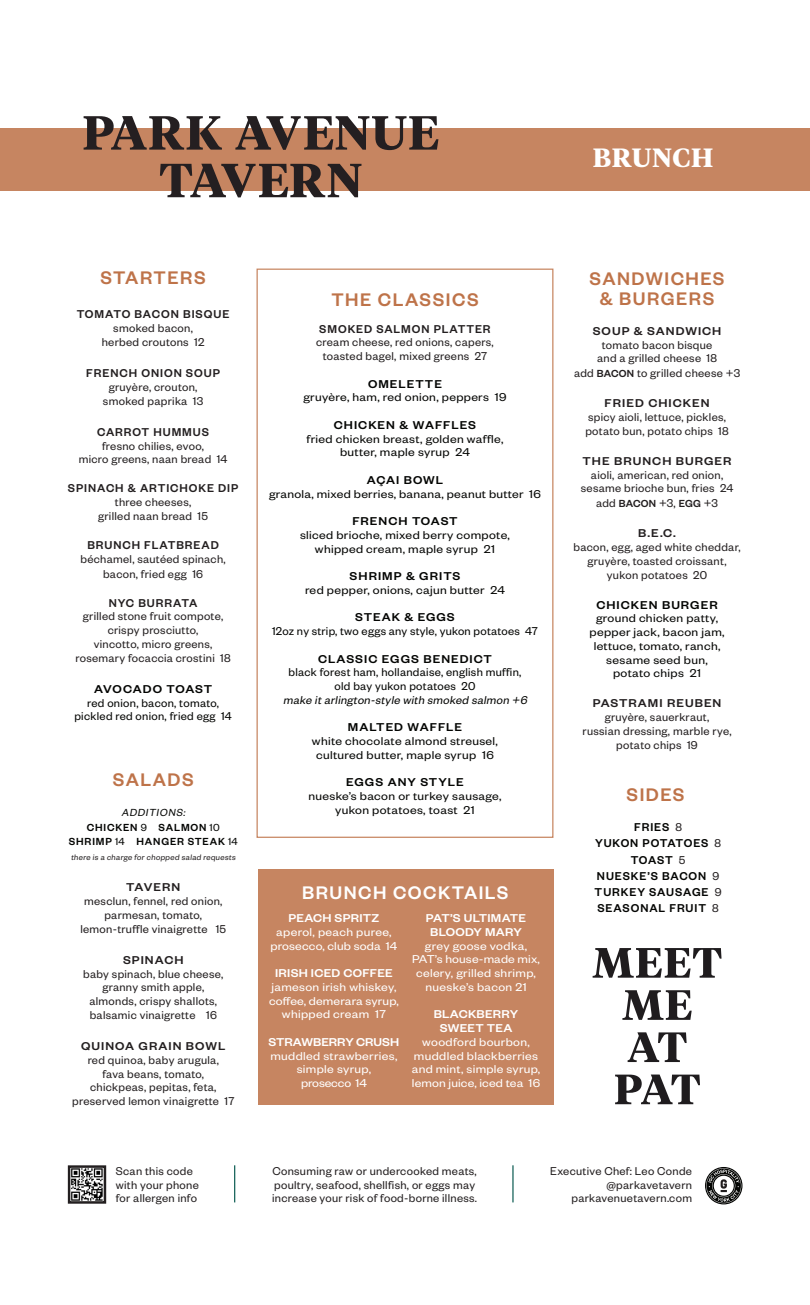
<style>
.page{position:relative;width:810px;height:1305px;background:#fff}
.page>*{position:absolute;margin:0;border:0;box-sizing:border-box;transform-origin:0 0}
.t1{font:700 26.38px "Tiempos Headline";letter-spacing:.025em;color:#fff}
.t2{font:500 20px/20px "Founders Grotesk";letter-spacing:.075em;color:#be7349;text-align:center}
.t3{font:500 20px "Founders Grotesk";letter-spacing:.075em;color:#fff}
.t4{font:12.5px/13.8px "Founders Grotesk";letter-spacing:.025em;color:#231f20;text-align:center}
.t5{font:12.5px/13.8px "Founders Grotesk";letter-spacing:.025em;color:#040503;text-align:center;scale:1.09 1}
.t6{font:12.5px/13.8px "Founders Grotesk";letter-spacing:.025em;color:#fff;text-align:center;scale:1.09 1}
.t7{font:12.5px/13.8px "Founders Grotesk";letter-spacing:.025em;color:#040503;text-align:center}
.t8{font:500 12.5px "Founders Grotesk";letter-spacing:.075em;color:#040503;scale:1.09 1}
.t9{font:500 12.5px "Founders Grotesk";letter-spacing:.075em;color:#231f20}
.t10{font:500 12.5px "Founders Grotesk";letter-spacing:.075em;color:#231f20;scale:1.09 1}
.t11{font:500 12.5px "Founders Grotesk";letter-spacing:.075em;color:#040503}
.t12{font:500 12.5px/13.8px "Founders Grotesk";letter-spacing:.02em;color:#fff;text-align:center;scale:1.09 1}
.t13{font:500 12.5px "Founders Grotesk";color:#fff;scale:1.09 1}
.t14{font:500 12.5px "Founders Grotesk";letter-spacing:.045em;color:#040503;scale:1.09 1}
.t15{font:500 11.25px/14px "Founders Grotesk";letter-spacing:.075em;color:#040503;text-align:center}
.t16{font:8.75px "Founders Grotesk";color:#231f20}
.s1{font-weight:500}
.s2{font-weight:400;font-style:italic}
.s3{font-weight:400}
.s4{font-style:italic}
.s5{font-weight:500;font-size:11.25px}
.s6{font-weight:400;color:#231f20}
</style>
<div class="page">
<div style="left:258px;top:869px;width:295px;height:236px;background:#c68561"></div>
<div style="left:257px;top:269px;width:296px;height:569px;border:1px solid #be7349"></div>
<div style="left:1px;top:128px;width:809px;height:63px;background:#c68561"></div>
<svg style="left:84px;top:116px;width:138px;height:34px"></svg>
<svg style="left:235px;top:116px;width:203px;height:34px"></svg>
<svg style="left:160px;top:164px;width:202px;height:33px"></svg>
<svg style="left:705px;top:1167px;width:37px;height:37px"></svg>
<svg style="left:706px;top:1168px;width:35px;height:35px"></svg>
<svg style="left:593px;top:948px;width:129px;height:30px"></svg>
<svg style="left:622px;top:990px;width:70px;height:30px"></svg>
<svg style="left:628px;top:1032px;width:59px;height:30px"></svg>
<svg style="left:615px;top:1075px;width:85px;height:29px"></svg>
<hr style="left:234px;top:1165px;width:1px;height:37px;background:#146158">
<hr style="left:512px;top:1165px;width:2px;height:37px;background:#146158">
<img style="left:71px;top:1168px;width:32px;height:33px">
<div style="left:68px;top:1165px;width:38px;height:39px;border:2px solid #231f20"></div>
<p class="t1" style="left:593px;top:140px;width:122px">BRUNCH</p>
<p class="t2" style="left:101px;top:267px;width:107px">STARTERS</p>
<p class="t4" style="left:77px;top:307px;width:154px"><span class="s1">TOMATO BACON BISQUE </span>smoked bacon,<br>herbed croutons 12</p>
<p class="t4" style="left:86px;top:366px;width:135px"><span class="s1">FRENCH ONION SOUP </span>gruyère, crouton,<br>smoked paprika 13</p>
<p class="t9" style="left:97px;top:424px;width:113px">CARROT HUMMUS</p>
<p class="t4" style="left:79px;top:438px;width:150px">fresno chilies, evoo,<br>micro greens, naan bread 14</p>
<p class="t9" style="left:68px;top:481px;width:172px">SPINACH &amp; ARTICHOKE DIP</p>
<p class="t4" style="left:98px;top:495px;width:111px">three cheeses, grilled naan bread 15</p>
<p class="t9" style="left:87px;top:537px;width:133px">BRUNCH FLATBREAD</p>
<p class="t4" style="left:80px;top:551px;width:147px;line-height:15px">béchamel, sautéed spinach, bacon, fried egg 16</p>
<p class="t9" style="left:109px;top:595px;width:90px">NYC BURRATA</p>
<p class="t4" style="left:75px;top:609px;width:157px">grilled stone fruit compote, crispy prosciutto,<br>vincotto, micro greens, rosemary focaccia crostini 18</p>
<p class="t14" style="left:94px;top:681px;width:110px">AVOCADO TOAST</p>
<p class="t7" style="left:74px;top:695px;width:159px">red onion, bacon, tomato, pickled red onion, fried egg 14</p>
<p class="t2" style="left:113px;top:769px;width:82px">SALADS</p>
<p class="t15" style="left:69px;top:805px;width:170px"><span class="s2">ADDITIONS:<br></span>CHICKEN <span class="s3">9</span> SALMON <span class="s3">10<br></span>SHRIMP <span class="s3">14</span> HANGER STEAK <span class="s3">14</span></p>
<p class="t16" style="left:71px;top:851px;width:167px">there is a charge for chopped salad requests</p>
<p class="t10" style="left:126px;top:879px;width:51px">TAVERN</p>
<p class="t4" style="left:80px;top:894px;width:147px">mesclun, fennel, red onion, parmesan, tomato, lemon-truffle vinaigrette 15</p>
<p class="t10" style="left:123px;top:952px;width:57px">SPINACH</p>
<p class="t4" style="left:83px;top:966px;width:142px">baby spinach, blue cheese, granny smith apple, almonds, crispy shallots, balsamic vinaigrette 16</p>
<p class="t10" style="left:81px;top:1038px;width:134px">QUINOA GRAIN BOWL</p>
<p class="t4" style="left:72px;top:1052px;width:164px">red quinoa, baby arugula,<br>fava beans, tomato,<br>chickpeas, pepitas, feta, preserved lemon vinaigrette 17</p>
<p class="t2" style="left:331px;top:289px;width:149px">THE CLASSICS</p>
<p class="t9" style="left:319px;top:321px;width:173px">SMOKED SALMON PLATTER</p>
<p class="t4" style="left:316px;top:335px;width:179px">cream cheese, red onions, capers, toasted bagel, mixed greens 27</p>
<p class="t8" style="left:368px;top:376px;width:69px">OMELETTE</p>
<p class="t5" style="left:303px;top:390px;width:188px">gruyère, ham, red onion, peppers 19</p>
<p class="t8" style="left:334px;top:417px;width:132px">CHICKEN &amp; WAFFLES</p>
<p class="t5" style="left:306px;top:431px;width:182px">fried chicken breast, golden waffle, butter, maple syrup 24</p>
<p class="t8" style="left:367px;top:472px;width:72px">AÇAI BOWL</p>
<p class="t5" style="left:269px;top:486px;width:251px">granola, mixed berries, banana, peanut butter 16</p>
<p class="t8" style="left:352px;top:513px;width:98px">FRENCH TOAST</p>
<p class="t5" style="left:300px;top:527px;width:194px">sliced brioche, mixed berry compote, whipped cream, maple syrup 21</p>
<p class="t8" style="left:350px;top:568px;width:103px">SHRIMP &amp; GRITS</p>
<p class="t5" style="left:305px;top:582px;width:185px">red pepper, onions, cajun butter 24</p>
<p class="t8" style="left:355px;top:610px;width:93px">STEAK &amp; EGGS</p>
<p class="t7" style="left:272px;top:624px;width:267px">12oz ny strip, two eggs any style, yukon potatoes 47</p>
<p class="t8" style="left:318px;top:651px;width:161px">CLASSIC EGGS BENEDICT</p>
<p class="t7" style="left:283px;top:665px;width:248px">black forest ham, hollandaise, english muffin, old bay yukon potatoes 20<br><span class="s4">make it arlington-style with smoked salmon +6</span></p>
<p class="t5" style="left:312px;top:720px;width:172px"><span class="s1">MALTED WAFFLE<br></span>white chocolate almond streusel, cultured butter, maple syrup 16</p>
<p class="t8" style="left:346px;top:775px;width:109px">EGGS ANY STYLE</p>
<p class="t5" style="left:308px;top:789px;width:179px">nueske’s bacon or turkey sausage, yukon potatoes, toast 21</p>
<p class="t3" style="left:302px;top:880px;width:208px">BRUNCH COCKTAILS</p>
<p class="t12" style="left:288px;top:911px;width:85px">PEACH SPRITZ</p>
<p class="t6" style="left:271px;top:924px;width:118px">aperol, peach puree, prosecco, club soda 14</p>
<p class="t12" style="left:275px;top:966px;width:109px">IRISH ICED COFFEE</p>
<p class="t6" style="left:269px;top:979px;width:120px">jameson irish whiskey, coffee, demerara syrup, whipped cream 17</p>
<p class="t13" style="left:269px;top:1034px;width:121px">STRAWBERRY CRUSH</p>
<p class="t6" style="left:270px;top:1048px;width:118px">muddled strawberries, simple syrup, prosecco 14</p>
<p class="t12" style="left:426px;top:911px;width:93px">PAT’S ULTIMATE<br>BLOODY MARY</p>
<p class="t6" style="left:412px;top:938px;width:119px">grey goose vodka,<br>PAT’s house-made mix, celery, grilled shrimp, nueske’s bacon 21</p>
<p class="t12" style="left:434px;top:1007px;width:79px">BLACKBERRY<br>SWEET TEA</p>
<p class="t6" style="left:412px;top:1034px;width:119px">woodford bourbon, muddled blackberries and mint, simple syrup, lemon juice, iced tea 16</p>
<p class="t2" style="left:590px;top:267px;width:137px">SANDWICHES &amp; BURGERS</p>
<p class="t4" style="left:593px;top:323px;width:130px"><span class="s1">SOUP &amp; SANDWICH </span>tomato bacon bisque and a grilled cheese 18</p>
<p class="t4" style="left:574px;top:366px;width:168px">add <span class="s5">BACON</span> to grilled cheese +3</p>
<p class="t10" style="left:605px;top:396px;width:98px">FRIED CHICKEN</p>
<p class="t4" style="left:585px;top:410px;width:145px;text-align:left">spicy aioli, lettuce, pickles, potato bun, potato chips 18</p>
<p class="t10" style="left:583px;top:453px;width:138px">THE BRUNCH BURGER</p>
<p class="t4" style="left:581px;top:467px;width:154px">aioli, american, red onion, sesame brioche bun, fries 24</p>
<p class="t4" style="left:596px;top:496px;width:124px">add <span class="s5">BACON</span> +3, <span class="s5">EGG</span> +3</p>
<p class="t10" style="left:638px;top:526px;width:36px">B.E.C.</p>
<p class="t4" style="left:574px;top:540px;width:169px">bacon, egg, aged white cheddar, gruyère, toasted croissant, yukon potatoes 20</p>
<p class="t8" style="left:596px;top:597px;width:113px">CHICKEN BURGER</p>
<p class="t5" style="left:590px;top:611px;width:125px">ground chicken patty, pepper jack, bacon jam, lettuce, tomato, ranch, sesame seed bun, potato chips 21</p>
<p class="t10" style="left:593px;top:696px;width:120px">PASTRAMI REUBEN</p>
<p class="t4" style="left:583px;top:710px;width:151px">gruyère, sauerkraut,<br>russian dressing, marble rye, potato chips 19</p>
<p class="t2" style="left:627px;top:783px;width:59px">SIDES</p>
<p class="t11" style="left:634px;top:819px;width:49px">FRIES <span class="s6">8</span></p>
<p class="t11" style="left:595px;top:836px;width:128px">YUKON POTATOES <span class="s6">8</span></p>
<p class="t11" style="left:631px;top:852px;width:56px">TOAST <span class="s6">5</span></p>
<p class="t11" style="left:597px;top:868px;width:124px">NUESKE’S BACON <span class="s6">9</span></p>
<p class="t11" style="left:595px;top:884px;width:128px">TURKEY SAUSAGE <span class="s6">9</span></p>
<p class="t11" style="left:597px;top:901px;width:123px">SEASONAL FRUIT <span class="s6">8</span></p>
<p class="t4" style="left:116px;top:1163px;width:84px;text-align:left">Scan this code with your phone for allergen info</p>
<p class="t4" style="left:550px;top:1163px;width:143px;text-align:right">Executive Chef: Leo Conde @parkavetavern parkavenuetavern.com</p>
<p class="t4" style="left:272px;top:1163px;width:207px;text-align:left">Consuming raw or undercooked meats, poultry, seafood, shellfish, or eggs may increase your risk of food-borne illness.</p>
</div>
